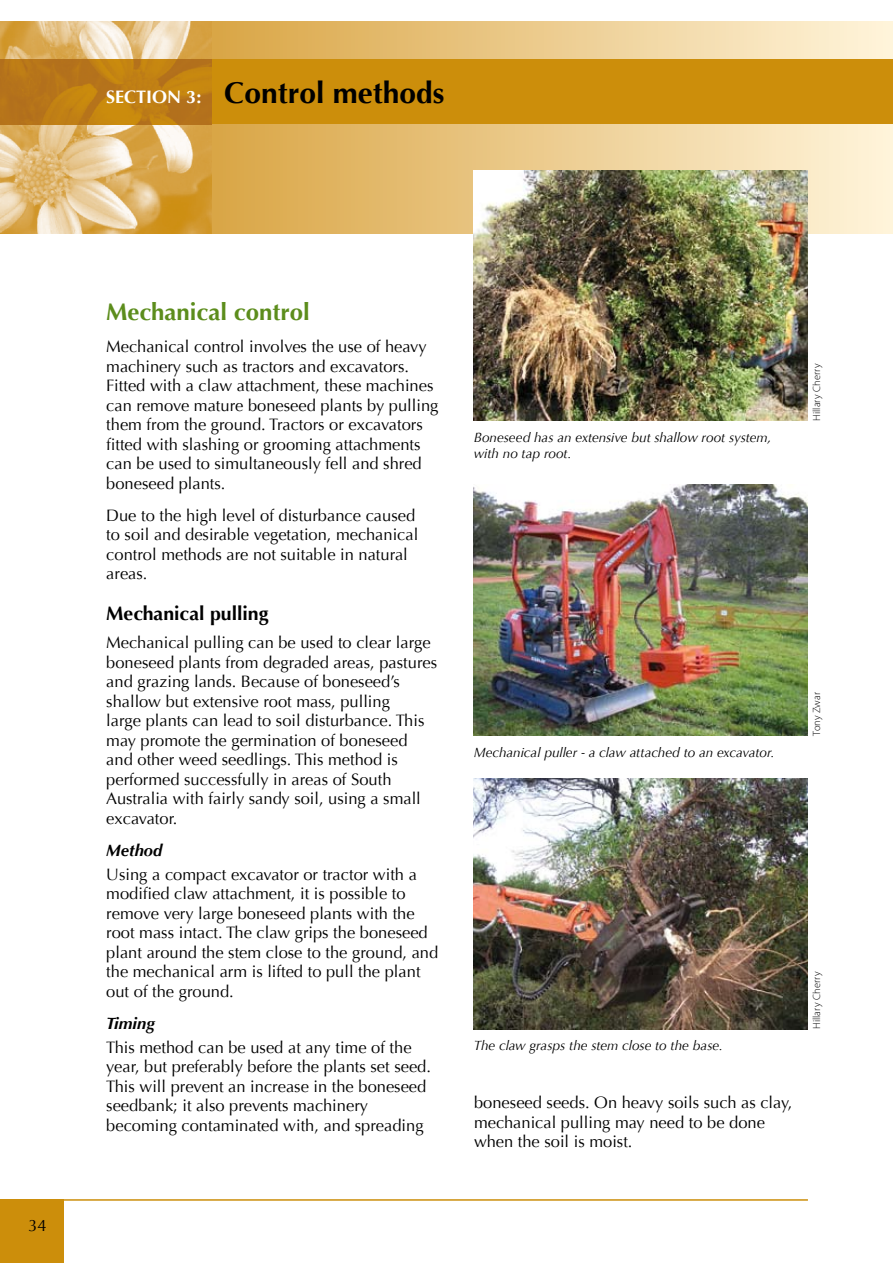
<style>
.page{position:relative;width:893px;height:1263px;background:#fff}
.page>*{position:absolute;margin:0;border:0;box-sizing:border-box;transform-origin:0 0}
.t1{font:700 30px "Optima";color:#000}
.t2{font:700 24px "Optima";color:#5c8d1c}
.t3{font:700 19.5px "Optima";color:#000}
.t4{font:16.5px/19.5px "Optima";color:#000}
.t5{font:italic 700 16.5px "Optima";color:#000}
.t6{font:italic 13.5px/16.5px "Optima";letter-spacing:-.005em;color:#000}
.t7{font:300 10.5px "Myriad Pro";letter-spacing:.01em;color:#000}
.s1{font-size:18px;color:#fff}
</style>
<div class="page">
<svg style="left:212px;top:21px;width:680px;height:213px;background:#ebca8a"></svg>
<div style="left:0;top:59px;width:893px;height:65px;background:#cc8e0b"></div>
<img style="left:0;top:21px;width:212px;height:213px">
<div style="left:0;top:1199px;width:64px;height:64px;background:#cc8e0b"></div>
<hr style="left:0;top:1199px;width:808px;height:2px;background:#cc8e0b">
<img style="left:0;top:60px;width:212px;height:64px">
<hr style="left:892px;top:21px;width:1px;height:213px;background:#fff5db">
<hr style="left:892px;top:59px;width:1px;height:65px;background:#cc8e0b">
<img style="left:473px;top:170px;width:335px;height:251px">
<img style="left:473px;top:485px;width:335px;height:251px">
<img style="left:473px;top:778px;width:335px;height:251px">
<h1 class="t1" style="left:106px;top:75px;width:340px"><span class="s1">SECTION 3:</span> Control methods</h1>
<p class="t4" style="left:28px;top:1216px;width:20px">34</p>
<h2 class="t2" style="left:106px;top:298px;width:205px">Mechanical control</h2>
<p class="t4" style="left:106px;top:337px;width:334px">Mechanical control involves the use of heavy machinery such as tractors and excavators.<br>Fitted with a claw attachment, these machines can remove mature boneseed plants by pulling them from the ground. Tractors or excavators fitted with slashing or grooming attachments can be used to simultaneously fell and shred boneseed plants.</p>
<p class="t4" style="left:106px;top:506px;width:314px">Due to the high level of disturbance caused to soil and desirable vegetation, mechanical control methods are not suitable in natural areas.</p>
<p class="t3" style="left:106px;top:602px;width:164px">Mechanical pulling</p>
<p class="t4" style="left:106px;top:633px;width:332px">Mechanical pulling can be used to clear large boneseed plants from degraded areas, pastures and grazing lands. Because of boneseed’s shallow but extensive root mass, pulling<br>large plants can lead to soil disturbance. This may promote the germination of boneseed and other weed seedlings. This method is performed successfully in areas of South Australia with fairly sandy soil, using a small excavator.</p>
<p class="t5" style="left:106px;top:841px;width:57px">Method</p>
<p class="t4" style="left:106px;top:865px;width:333px">Using a compact excavator or tractor with a modified claw attachment, it is possible to remove very large boneseed plants with the root mass intact. The claw grips the boneseed plant around the stem close to the ground, and the mechanical arm is lifted to pull the plant out of the ground.</p>
<p class="t5" style="left:106px;top:1014px;width:50px">Timing</p>
<p class="t4" style="left:106px;top:1038px;width:326px">This method can be used at any time of the year, but preferably before the plants set seed.<br>This will prevent an increase in the boneseed seedbank; it also prevents machinery becoming contaminated with, and spreading</p>
<p class="t6" style="left:474px;top:429px;width:299px">Boneseed has an extensive but shallow root system, with no tap root.</p>
<p class="t7" style="left:810px;top:421px;width:59px;rotate:-90deg">Hillary Cherry</p>
<p class="t6" style="left:474px;top:744px;width:302px">Mechanical puller - a claw attached to an excavator.</p>
<p class="t7" style="left:810px;top:736px;width:45px;rotate:-90deg">Tony Zwar</p>
<p class="t6" style="left:474px;top:1037px;width:251px">The claw grasps the stem close to the base.</p>
<p class="t4" style="left:474px;top:1093px;width:320px">boneseed seeds. On heavy soils such as clay, mechanical pulling may need to be done when the soil is moist.</p>
<p class="t7" style="left:810px;top:1029px;width:59px;rotate:-90deg">Hillary Cherry</p>
</div>
